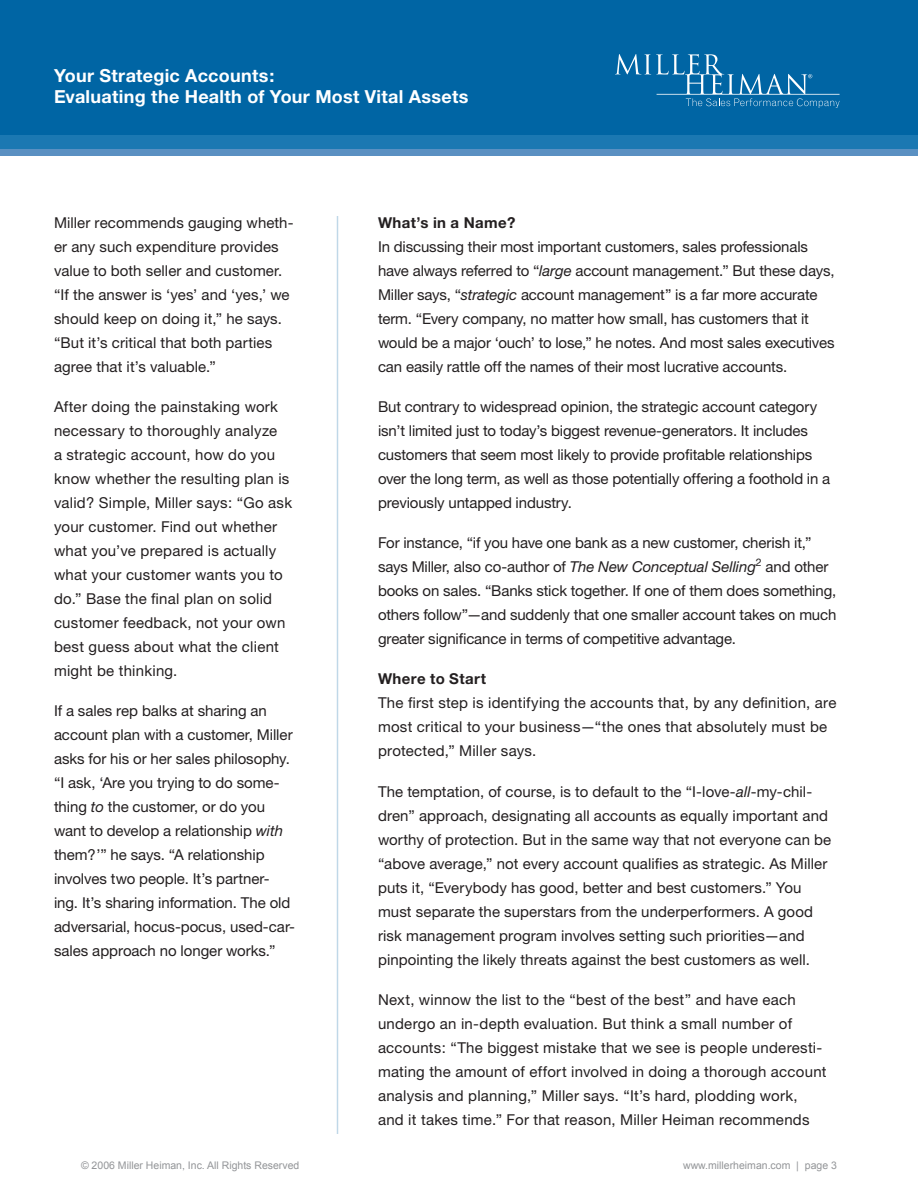
<style>
.page{position:relative;width:918px;height:1188px;background:#fff}
.page>*{position:absolute;margin:0;border:0;box-sizing:border-box;transform-origin:0 0}
.t1{font:700 18px/21.6px "Helvetica Neue";letter-spacing:.015em;color:#fff}
.body{font:15px/24px "Helvetica Neue";color:#231f20}
.t2{font:10.5px "Arial";color:#939598}
.s1{font-style:italic}
.s2{font-weight:700}
</style>
<div class="page">
<div style="left:0;top:121px;width:918px;height:35px;background:#5a90c2"></div>
<div style="left:0;top:125px;width:918px;height:23px;background:#1b78b2"></div>
<div style="left:0;top:0;width:918px;height:135px;background:#0065a4"></div>
<svg style="left:615px;top:54px;width:225px;height:54px"></svg>
<hr style="left:337px;top:216px;width:1px;height:918px;background:#0065a4">
<p class="t1" style="left:54px;top:64px;width:416px">Your Strategic Accounts:<br>Evaluating the Health of Your Most Vital Assets</p>
<p class="body" style="left:54px;top:210px;width:241px">Miller recommends gauging wheth&shy;er any such expenditure provides value to both seller and customer. “If the answer is ‘yes’ and ‘yes,’ we should keep on doing it,” he says. “But it’s critical that both parties agree that it’s valuable.”</p>
<p class="body" style="left:54px;top:394px;width:240px">After doing the painstaking work necessary to thoroughly analyze<br>a strategic account, how do you know whether the resulting plan is valid? Simple, Miller says: “Go ask your customer. Find out whether what you’ve prepared is actually what your customer wants you to do.” Base the final plan on solid customer feedback, not your own best guess about what the client might be thinking.</p>
<p class="body" style="left:54px;top:699px;width:243px">If a sales rep balks at sharing an account plan with a customer, Miller asks for his or her sales philosophy. “I ask, ‘Are you trying to do some&shy;thing <span class="s1">to</span> the customer, or do you want to develop a relationship <span class="s1">with </span>them?’” he says. “A relationship involves two people. It’s partner&shy;ing. It’s sharing information. The old adversarial, hocus-pocus, used-car&shy;sales approach no longer works.”</p>
<p class="body" style="left:378px;top:210px;width:458px"><span class="s2">What’s in a Name?<br></span>In discussing their most important customers, sales professionals have always referred to “<span class="s1">large</span> account management.” But these days, Miller says, “<span class="s1">strategic</span> account management” is a far more accurate term. “Every company, no matter how small, has customers that it would be a major ‘ouch’ to lose,” he notes. And most sales executives can easily rattle off the names of their most lucrative accounts.</p>
<p class="body" style="left:378px;top:394px;width:454px">But contrary to widespread opinion, the strategic account category isn’t limited just to today’s biggest revenue-generators. It includes customers that seem most likely to provide profitable relationships over the long term, as well as those potentially offering a foothold in a previously untapped industry.</p>
<p class="body" style="left:378px;top:531px;width:460px">For instance, “if you have one bank as a new customer, cherish it,” says Miller, also co-author of <span class="s1">The New Conceptual Selling</span><sup>2</sup> and other books on sales. “Banks stick together. If one of them does something, others follow”—and suddenly that one smaller account takes on much greater significance in terms of competitive advantage.</p>
<p class="body" style="left:378px;top:667px;width:460px"><span class="s2">Where to Start<br></span>The first step is identifying the accounts that, by any definition, are most critical to your business—“the ones that absolutely must be protected,” Miller says.</p>
<p class="body" style="left:378px;top:779px;width:455px">The temptation, of course, is to default to the “I-love-<span class="s1">all</span>-my-chil&shy;dren” approach, designating all accounts as equally important and worthy of protection. But in the same way that not everyone can be “above average,” not every account qualifies as strategic. As Miller puts it, “Everybody has good, better and best customers.” You must separate the superstars from the underperformers. A good risk management program involves setting such priorities—and pinpointing the likely threats against the best customers as well.</p>
<p class="body" style="left:378px;top:987px;width:450px">Next, winnow the list to the “best of the best” and have each undergo an in-depth evaluation. But think a small number of accounts: “The biggest mistake that we see is people underesti&shy;mating the amount of effort involved in doing a thorough account analysis and planning,” Miller says. “It’s hard, plodding work, and it takes time.” For that reason, Miller Heiman recommends</p>
<p class="t2" style="left:81px;top:1158px;width:220px">© 2006 Miller Heiman, Inc. All Rights Reserved</p>
<p class="t2" style="left:683px;top:1158px;width:147px">www.millerheiman.com | page</p>
</div>
